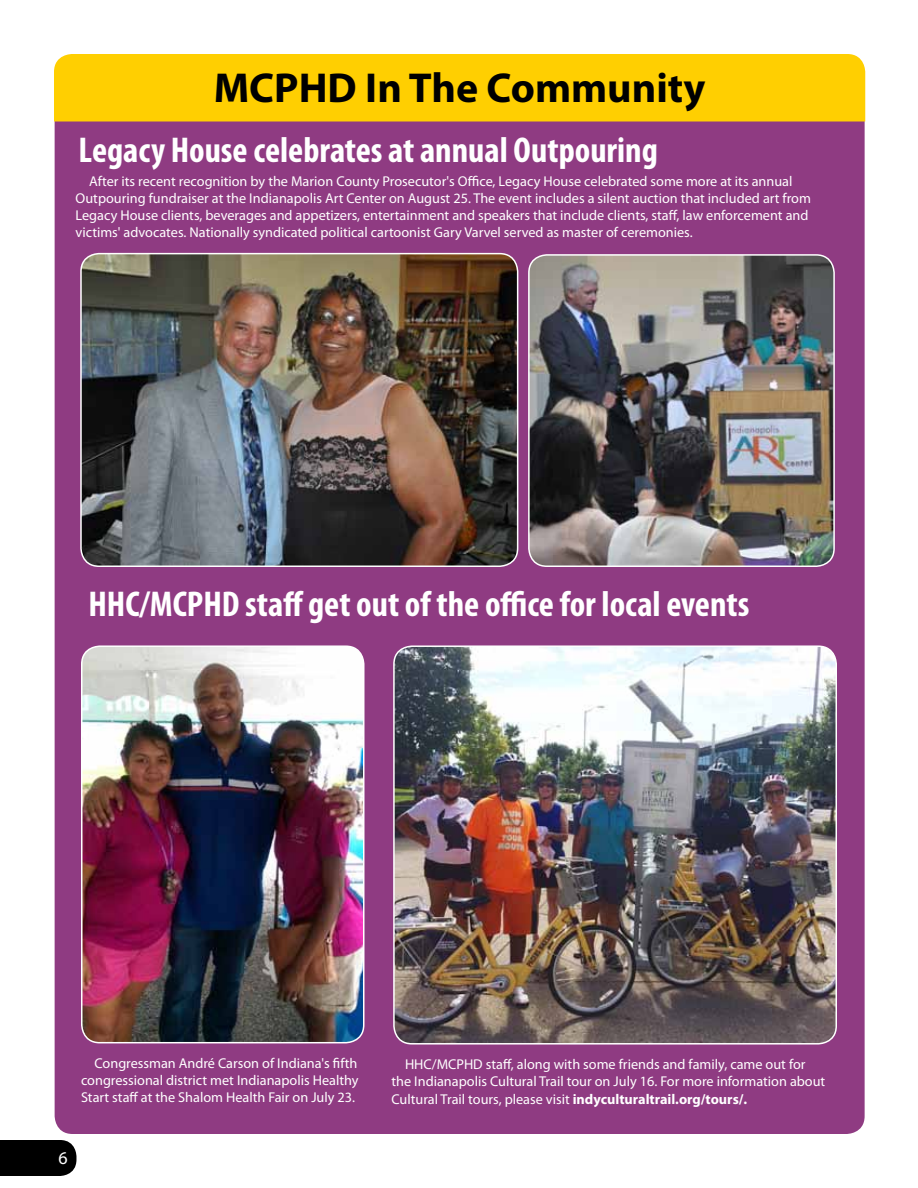
<style>
.page{position:relative;width:918px;height:1188px;background:#fff}
.page>*{position:absolute;margin:0;border:0;box-sizing:border-box;transform-origin:0 0}
.t1{font:700 42px "Myriad Pro";color:#000}
.t2{font:700 condensed 36px "Myriad Pro";color:#fff}
.t3{font:18px "Myriad Pro";color:#fff}
.t4{font:14.25px/17.1px "Myriad Pro";color:#fff}
.s1{font-weight:700}
</style>
<div class="page">
<div style="left:0;top:1140px;width:76px;height:36px;background:#000"></div>
<div style="left:55px;top:75px;width:810px;height:1059px;background:#8f3b82;border-radius:18px"></div>
<div style="left:54px;top:54px;width:811px;height:68px;background:#ffcf01"></div>
<img style="left:529px;top:255px;width:305px;height:311px">
<div style="left:528px;top:254px;width:307px;height:313px;border:2px solid #fff;border-radius:18px"></div>
<img style="left:81px;top:254px;width:437px;height:312px">
<div style="left:80px;top:253px;width:438px;height:314px;border:2px solid #fff;border-radius:18px"></div>
<img style="left:394px;top:648px;width:442px;height:394px">
<div style="left:393px;top:645px;width:444px;height:400px;border:2px solid #fff;border-radius:18px"></div>
<img style="left:82px;top:646px;width:282px;height:397px">
<div style="left:81px;top:645px;width:283px;height:398px;border:2px solid #fff;border-radius:18px"></div>
<h1 class="t1" style="left:214px;top:60px;width:493px">MCPHD In The Community</h1>
<h2 class="t2" style="left:79px;top:128px;width:581px">Legacy House celebrates at annual Outpouring</h2>
<p class="t4" style="left:76px;top:172px;width:737px;text-indent:13px">After its recent recognition by the Marion County Prosecutor's Office, Legacy House celebrated some more at its annual Outpouring fundraiser at the Indianapolis Art Center on August 25. The event includes a silent auction that included art from Legacy House clients, beverages and appetizers, entertainment and speakers that include clients, staff, law enforcement and victims' advocates. Nationally syndicated political cartoonist Gary Varvel served as master of ceremonies.</p>
<h2 class="t2" style="left:88px;top:581px;width:663px">HHC/MCPHD staff get out of the office for local events</h2>
<p class="t4" style="left:81px;top:1055px;width:279px;text-align:justify;text-indent:13px">Congressman André Carson of Indiana's fifth congressional district met Indianapolis Healthy Start staff at the Shalom Health Fair on July 23.</p>
<p class="t3" style="left:59px;top:1147px;width:11px">6</p>
<p class="t4" style="left:392px;top:1056px;width:435px;text-indent:13px">HHC/MCPHD staff, along with some friends and family, came out for the Indianapolis Cultural Trail tour on July 16. For more information about<br>Cultural Trail tours, please visit <span class="s1">indyculturaltrail.org/tours/.</span></p>
</div>
